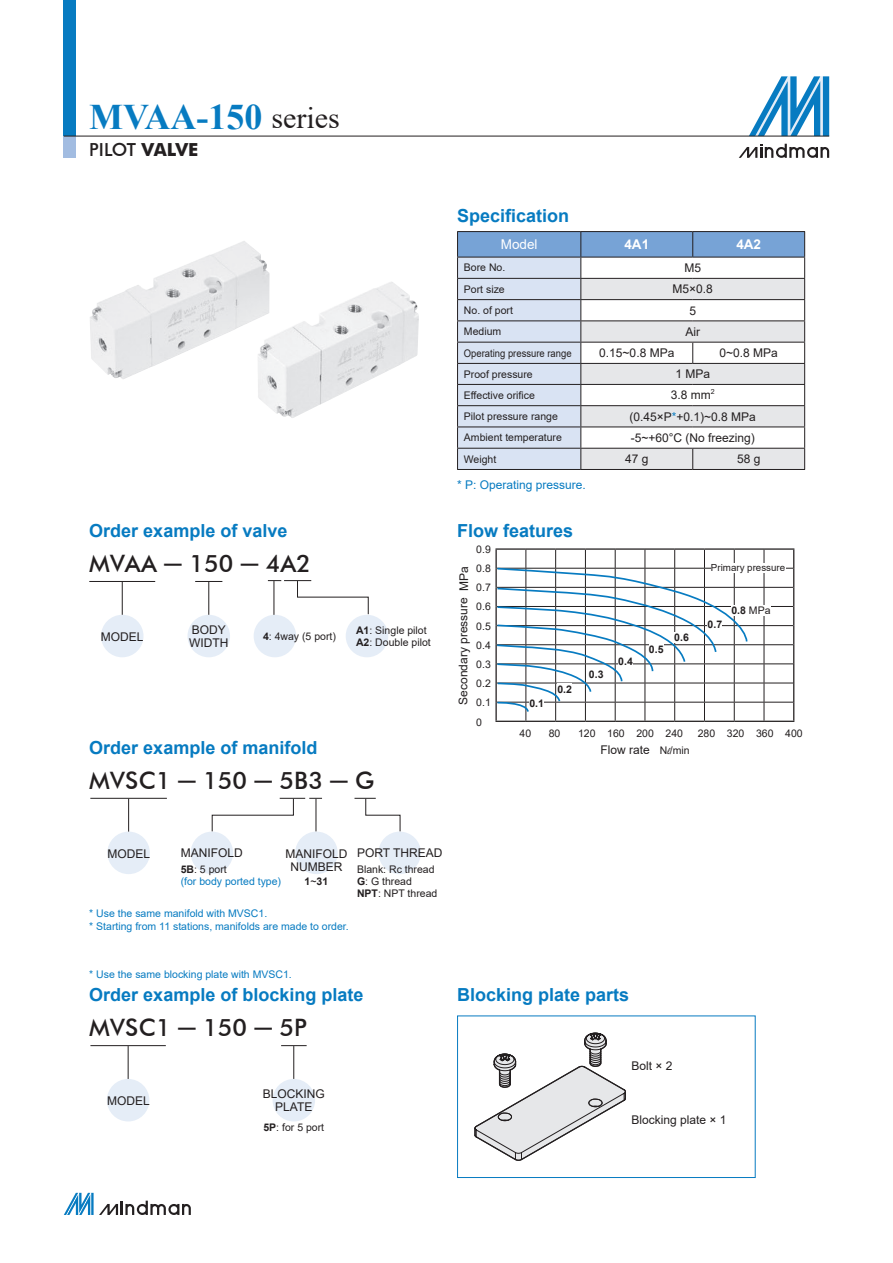
<style>
.page{position:relative;width:893px;height:1263px;background:#fff}
.page>*{position:absolute;margin:0;border:0;box-sizing:border-box;transform-origin:0 0}
.t1{font:700 36px "Times New Roman";color:#077bc1}
.t2{font:500 24px "Futura BT";letter-spacing:.01em;color:#231f20}
.t3{font:700 18px "Arial";color:#077bc1}
.t4{font:500 18px "Futura BT";letter-spacing:-.02em;color:#231f20}
.t5{font:700 13.5px "Arial";color:#fff}
.t6{font:13.5px "Arial";color:#fff}
.t7{font:12px/13.5px "Arial";color:#231f20;text-align:center}
.t8{font:12px "Arial";color:#077bc1}
.t9{font:10.5px/19.2px "Arial";color:#231f20}
.t10{font:10.5px/12px "Arial";color:#077bc1}
.t11{font:700 10.5px "Arial";color:#231f20}
.t12{font:10.5px "Arial";color:#231f20;scale:.9 1}
.t13{font:9.75px "Arial";color:#231f20}
.t14{font:7.05px "Arial";color:#231f20}
.s1{font-weight:400;font-size:30px;color:#231f20}
.s2{font-weight:700}
.s3{font-family:"Arial";font-weight:400}
.s4{color:#077bc1}
.s5{font-weight:400}
.s6{font-size:10.5px}
.s7{font-family:"Brush Script";font-size:10.5px}
.s8{font-weight:700;color:#231f20}
.s9{color:#231f20}
</style>
<div class="page">
<svg style="left:749px;top:76px;width:80px;height:60px"></svg>
<svg style="left:739px;top:144px;width:90px;height:14px"></svg>
<div style="left:64px;top:0;width:12px;height:136px;background:#077bc1"></div>
<div style="left:64px;top:136px;width:12px;height:21px;background:#a2bce1"></div>
<hr style="left:64px;top:136px;width:765px;height:1px;background:#231f20">
<svg style="left:64px;top:1193px;width:127px;height:22px"></svg>
<img style="left:90px;top:241px;width:329px;height:177px">
<hr style="left:457px;top:231px;width:124px;height:1px;background:#231f20">
<hr style="left:581px;top:231px;width:112px;height:1px;background:#231f20">
<hr style="left:693px;top:231px;width:112px;height:1px;background:#231f20">
<svg style="left:457px;top:232px;width:348px;height:237px"></svg>
<hr style="left:457px;top:469px;width:124px;height:1px;background:#231f20">
<hr style="left:581px;top:469px;width:112px;height:1px;background:#231f20">
<hr style="left:693px;top:469px;width:112px;height:1px;background:#231f20">
<div style="left:101px;top:615px;width:43px;height:42px;background:#e5edf7;border-radius:50%"></div>
<div style="left:188px;top:615px;width:42px;height:42px;background:#e5edf7;border-radius:50%"></div>
<hr style="left:89px;top:581px;width:66px;height:1px;background:#231f20">
<svg style="left:195px;top:581px;width:27px;height:1px"></svg>
<hr style="left:122px;top:582px;width:1px;height:33px;background:#231f20">
<hr style="left:208px;top:582px;width:1px;height:33px;background:#231f20">
<svg style="left:268px;top:580px;width:101px;height:35px"></svg>
<div style="left:254px;top:615px;width:42px;height:42px;background:#e5edf7;border-radius:50%"></div>
<div style="left:346px;top:615px;width:42px;height:42px;background:#e5edf7;border-radius:50%"></div>
<hr style="left:734px;top:587px;width:30px;height:1px;background:#231f20">
<hr style="left:734px;top:625px;width:30px;height:1px;background:#231f20">
<hr style="left:734px;top:644px;width:30px;height:1px;background:#231f20">
<hr style="left:734px;top:663px;width:30px;height:1px;background:#231f20">
<hr style="left:734px;top:683px;width:30px;height:1px;background:#231f20">
<hr style="left:734px;top:702px;width:30px;height:1px;background:#231f20">
<hr style="left:495px;top:548px;width:31px;height:2px;background:#231f20">
<hr style="left:526px;top:548px;width:30px;height:2px;background:#231f20">
<hr style="left:556px;top:548px;width:29px;height:2px;background:#231f20">
<hr style="left:585px;top:548px;width:30px;height:2px;background:#231f20">
<hr style="left:615px;top:548px;width:30px;height:2px;background:#231f20">
<hr style="left:645px;top:548px;width:30px;height:2px;background:#231f20">
<hr style="left:675px;top:548px;width:29px;height:2px;background:#231f20">
<hr style="left:704px;top:548px;width:30px;height:2px;background:#231f20">
<hr style="left:734px;top:548px;width:30px;height:2px;background:#231f20">
<hr style="left:764px;top:548px;width:30px;height:2px;background:#231f20">
<svg style="left:764px;top:550px;width:30px;height:171px"></svg>
<hr style="left:734px;top:721px;width:30px;height:1px;background:#231f20">
<hr style="left:764px;top:721px;width:30px;height:1px;background:#231f20">
<div style="left:711px;top:563px;width:74px;height:10px;background:#fff"></div>
<div style="left:731px;top:605px;width:39px;height:10px;background:#fff"></div>
<svg style="left:495px;top:550px;width:254px;height:172px"></svg>
<div style="left:107px;top:832px;width:43px;height:42px;background:#e5edf7;border-radius:50%"></div>
<hr style="left:90px;top:798px;width:77px;height:1px;background:#231f20">
<hr style="left:128px;top:799px;width:1px;height:33px;background:#231f20">
<svg style="left:354px;top:798px;width:47px;height:34px"></svg>
<svg style="left:211px;top:798px;width:111px;height:34px"></svg>
<div style="left:191px;top:832px;width:42px;height:42px;background:#e5edf7;border-radius:50%"></div>
<div style="left:295px;top:832px;width:43px;height:42px;background:#e5edf7;border-radius:50%"></div>
<div style="left:378px;top:832px;width:43px;height:42px;background:#e5edf7;border-radius:50%"></div>
<div style="left:107px;top:1079px;width:42px;height:42px;background:#e5edf7;border-radius:50%"></div>
<hr style="left:90px;top:1045px;width:76px;height:1px;background:#231f20">
<svg style="left:281px;top:1045px;width:26px;height:1px"></svg>
<hr style="left:128px;top:1046px;width:1px;height:33px;background:#231f20">
<hr style="left:293px;top:1046px;width:1px;height:33px;background:#231f20">
<div style="left:273px;top:1079px;width:42px;height:42px;background:#e5edf7;border-radius:50%"></div>
<div style="left:457px;top:1015px;width:299px;height:163px;border:1px solid #077bc1"></div>
<svg style="left:474px;top:1032px;width:152px;height:129px"></svg>
<h1 class="t1" style="left:89px;top:91px;width:252px">MVAA-150 <span class="s1">series</span></h1>
<h3 class="t4" style="left:89px;top:139px;width:111px">PILOT <span class="s2">VALVE</span></h3>
<h3 class="t3" style="left:89px;top:518px;width:200px">Order example of valve</h3>
<h2 class="t2" style="left:89px;top:549px;width:223px">MVAA <span class="s3">─</span> 150 <span class="s3">─</span> 4A2</h2>
<p class="t7" style="left:101px;top:630px;width:44px">MODEL</p>
<p class="t7" style="left:189px;top:622px;width:41px;text-align:left">BODY<br>WIDTH</p>
<p class="t9" style="left:263px;top:626px;width:74px"><span class="s2">4</span>: 4way (5 port)</p>
<p class="t9" style="left:356px;top:624px;width:76px;line-height:12px"><span class="s2">A1</span>: Single pilot<br><span class="s2">A2</span>: Double pilot</p>
<h3 class="t3" style="left:89px;top:735px;width:230px">Order example of manifold</h3>
<h2 class="t2" style="left:89px;top:765px;width:287px">MVSC1 <span class="s3">─</span> 150 <span class="s3">─</span> 5B3 <span class="s3">─</span> G</h2>
<h3 class="t3" style="left:457px;top:203px;width:114px">Specification</h3>
<p class="t6" style="left:501px;top:235px;width:38px">Model</p>
<p class="t5" style="left:624px;top:235px;width:26px">4A1</p>
<p class="t5" style="left:736px;top:235px;width:26px">4A2</p>
<p class="t9" style="left:464px;top:258px;width:43px">Bore No.</p>
<p class="t7" style="left:684px;top:261px;width:18px">M5</p>
<p class="t9" style="left:464px;top:279px;width:42px">Port size</p>
<p class="t7" style="left:673px;top:282px;width:42px">M5×0.8</p>
<p class="t9" style="left:464px;top:301px;width:51px">No. of port</p>
<p class="t7" style="left:689px;top:303px;width:8px">5</p>
<p class="t9" style="left:464px;top:322px;width:39px">Medium</p>
<p class="t7" style="left:685px;top:325px;width:16px">Air</p>
<p class="t12" style="left:464px;top:346px;width:121px">Operating pressure range</p>
<p class="t7" style="left:599px;top:346px;width:77px">0.15~0.8 MPa</p>
<p class="t7" style="left:719px;top:346px;width:60px">0~0.8 MPa</p>
<p class="t9" style="left:464px;top:364px;width:70px">Proof pressure</p>
<p class="t7" style="left:675px;top:367px;width:36px">1 MPa</p>
<p class="t9" style="left:464px;top:385px;width:72px">Effective orifice</p>
<p class="t7" style="left:671px;top:388px;width:42px">3.8 mm</p>
<p class="t14" style="left:711px;top:386px;width:5px">2</p>
<p class="t9" style="left:464px;top:407px;width:95px">Pilot pressure range</p>
<p class="t7" style="left:630px;top:410px;width:128px">(0.45×P<span class="s4">*</span>+0.1)~0.8 MPa</p>
<p class="t9" style="left:464px;top:428px;width:100px">Ambient temperature</p>
<p class="t7" style="left:631px;top:431px;width:126px">-5~+60°C (No freezing)</p>
<p class="t9" style="left:464px;top:449px;width:34px">Weight</p>
<p class="t7" style="left:625px;top:452px;width:25px">47 g</p>
<p class="t7" style="left:737px;top:452px;width:25px">58 g</p>
<p class="t8" style="left:457px;top:477px;width:130px">* P: Operating pressure.</p>
<h3 class="t3" style="left:457px;top:518px;width:118px">Flow features</h3>
<p class="t7" style="left:456px;top:705px;width:140px;rotate:-90deg">Secondary pressure MPa</p>
<p class="t9" style="left:476px;top:539px;width:16px;text-align:justify">0.9<br>0.8<br>0.7<br>0.6<br>0.5<br>0.4<br>0.3<br>0.2<br>0.1<br>0</p>
<p class="t11" style="left:589px;top:667px;width:16px">0.3</p>
<p class="t11" style="left:557px;top:681px;width:16px">0.2</p>
<p class="t11" style="left:529px;top:696px;width:16px">0.1</p>
<p class="t11" style="left:618px;top:653px;width:16px">0.4</p>
<p class="t11" style="left:649px;top:642px;width:16px">0.5</p>
<p class="t11" style="left:674px;top:630px;width:16px">0.6</p>
<p class="t13" style="left:711px;top:561px;width:76px">Primary pressure</p>
<p class="t11" style="left:708px;top:617px;width:16px">0.7</p>
<p class="t11" style="left:731px;top:603px;width:41px">0.8 <span class="s5">MPa</span></p>
<p class="t9" style="left:520px;top:724px;width:13px">40</p>
<p class="t9" style="left:549px;top:724px;width:13px">80</p>
<p class="t9" style="left:578px;top:724px;width:107px">120 160 200 240</p>
<p class="t9" style="left:698px;top:724px;width:107px">280 320 360 400</p>
<p class="t7" style="left:601px;top:743px;width:91px">Flow rate <span class="s6">N</span><span class="s7">l</span><span class="s6">/min</span></p>
<p class="t7" style="left:108px;top:846px;width:44px">MODEL</p>
<p class="t7" style="left:181px;top:846px;width:64px">MANIFOLD</p>
<p class="t10" style="left:181px;top:864px;width:102px"><span class="s8">5B</span><span class="s9">: 5 port<br></span>(for body ported type)</p>
<p class="t7" style="left:285px;top:846px;width:64px">MANIFOLD<br>NUMBER</p>
<p class="t11" style="left:305px;top:874px;width:25px">1<span class="s5">~</span>31</p>
<p class="t10" style="left:89px;top:906px;width:261px;line-height:13.5px">* Use the same manifold with MVSC1.<br>* Starting from 11 stations, manifolds are made to order.</p>
<p class="t7" style="left:357px;top:846px;width:87px">PORT THREAD</p>
<p class="t9" style="left:357px;top:864px;width:82px;line-height:12px">Blank: Rc thread<br><span class="s2">G</span>: G thread<br><span class="s2">NPT</span>: NPT thread</p>
<p class="t10" style="left:89px;top:968px;width:204px">* Use the same blocking plate with MVSC1.</p>
<h2 class="t2" style="left:89px;top:1013px;width:219px">MVSC1 <span class="s3">─</span> 150 <span class="s3">─</span> 5P</h2>
<h3 class="t3" style="left:89px;top:982px;width:276px">Order example of blocking plate</h3>
<p class="t7" style="left:107px;top:1094px;width:44px">MODEL</p>
<p class="t7" style="left:263px;top:1087px;width:64px">BLOCKING<br>PLATE</p>
<p class="t9" style="left:263px;top:1118px;width:62px"><span class="s2">5P</span>: for 5 port</p>
<h3 class="t3" style="left:457px;top:982px;width:174px">Blocking plate parts</h3>
<p class="t7" style="left:631px;top:1059px;width:43px">Bolt × 2</p>
<p class="t7" style="left:631px;top:1112px;width:97px">Blocking plate × 1</p>
</div>
